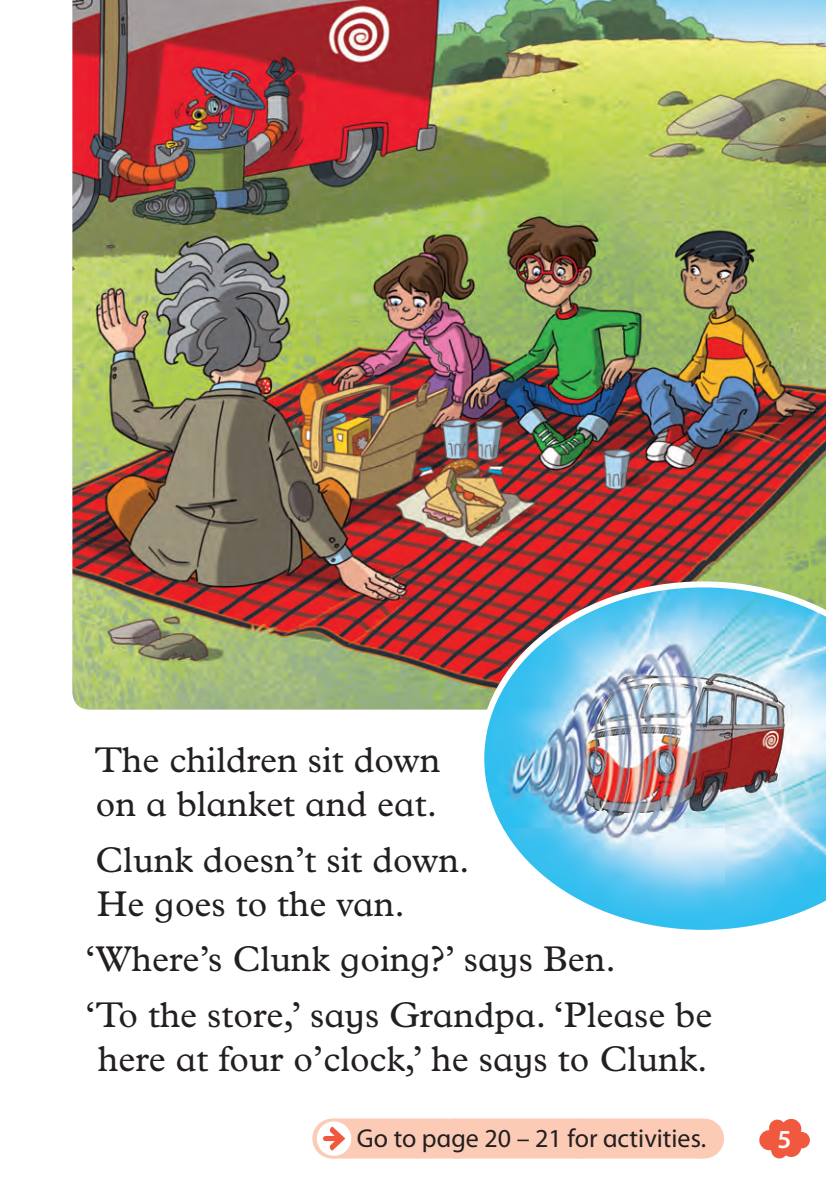
<style>
.page{position:relative;width:826px;height:1177px;background:#fff}
.page>*{position:absolute;margin:0;border:0;box-sizing:border-box;transform-origin:0 0}
.t1{font:36px/44px "Plantin Infant MT Std";color:#231f20}
.t2{font:26px "Myriad Infant UKOUP";color:#231f20}
.t3{font:600 26px "Myriad Infant UKOUP";color:#fff}
</style>
<div class="page">
<img style="left:72px;top:0;width:753px;height:709px">
<img style="left:478px;top:581px;width:347px;height:349px">
<svg style="left:759px;top:1119px;width:50px;height:39px"></svg>
<div style="left:332px;top:1118px;width:370px;height:40px;background:#fccbb6"></div>
<svg style="left:455px;top:1118px;width:186px;height:1px"></svg>
<hr style="left:702px;top:1118px;width:1px;height:40px;background:#fccbb6">
<div style="left:316px;top:1121px;width:35px;height:34px;background:#fff;border-radius:50%"></div>
<svg style="left:323px;top:1126px;width:22px;height:24px"></svg>
<p class="t1" style="left:95px;top:738px;width:347px">The children sit down on a blanket and eat.</p>
<p class="t1" style="left:95px;top:837px;width:376px">Clunk doesn’t sit down.<br>He goes to the van.</p>
<p class="t1" style="left:85px;top:931px;width:628px;line-height:55.4px">‘Where’s Clunk going?’ says Ben.<br>‘To the store,’ says Grandpa. ‘Please be</p>
<p class="t1" style="left:98px;top:1036px;width:610px">here at four o’clock,’ he says to Clunk.</p>
<p class="t2" style="left:357px;top:1122px;width:348px">Go to page 20 – 21 for activities.</p>
<p class="t3" style="left:777px;top:1122px;width:15px">5</p>
</div>
